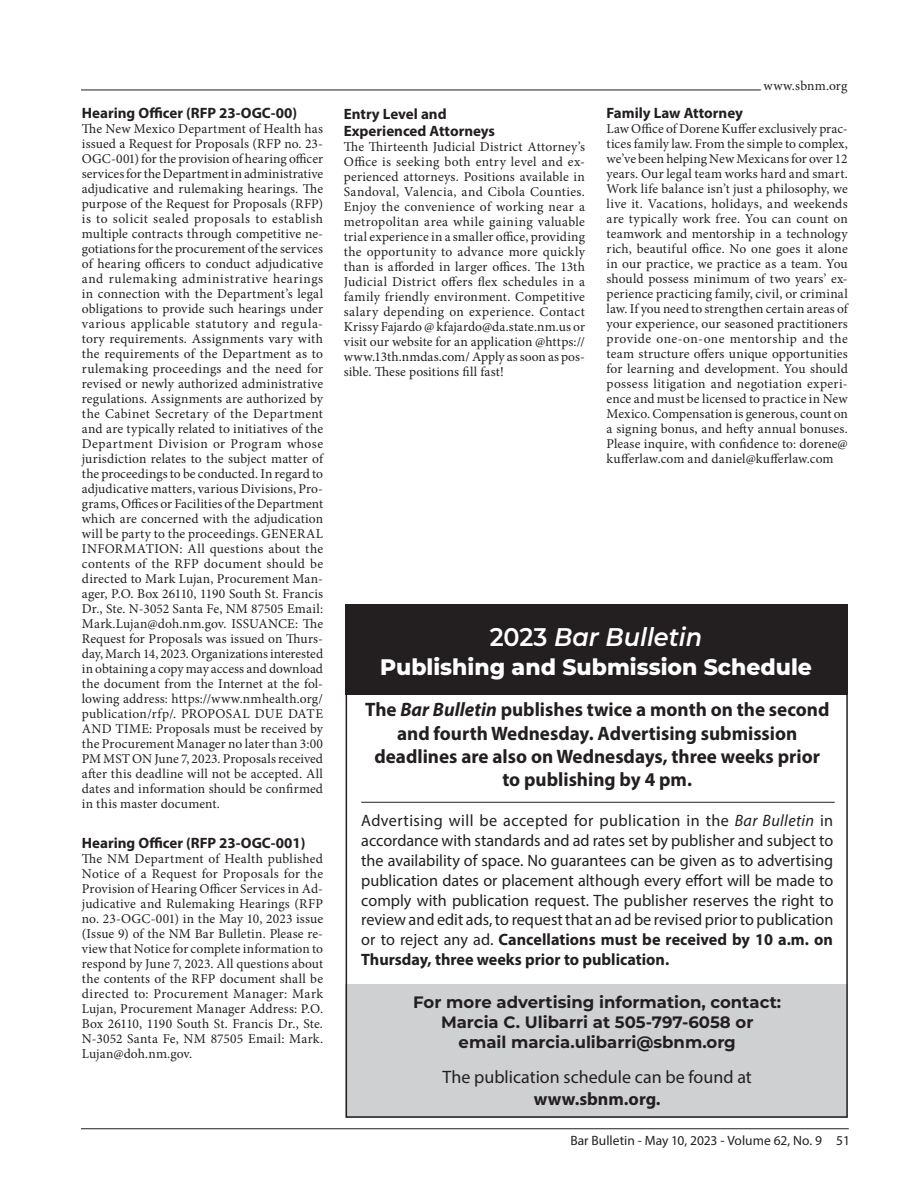
<style>
.page{position:relative;width:918px;height:1188px;background:#fff}
.page>*{position:absolute;margin:0;border:0;box-sizing:border-box;transform-origin:0 0}
.t1{font:italic 600 25.5px "Montserrat";color:#fff;scale:.94 1}
.t2{font:800 22.5px "Montserrat";color:#fff}
.t3{font:700 19.5px/23.4px "Myriad Pro";color:#231f20;text-align:center}
.t4{font:18px "Myriad Pro";color:#231f20}
.t5{font:700 18px "Myriad Pro";color:#231f20}
.t6{font:16.5px/19.8px "Myriad Pro";color:#231f20;text-align:justify}
.t7{font:700 16.5px/19.8px "Montserrat";color:#231f20;text-align:center}
.t8{font:700 15px/16.8px "Myriad Pro";color:#231f20}
.t9{font:13.5px/15px "Minion Pro";letter-spacing:.005em;color:#231f20;text-align:justify}
.t10{font:13.5px "Myriad Pro";color:#231f20}
.s1{font-style:normal}
.s2{font-style:italic}
.s3{font-weight:700}
</style>
<div class="page">
<hr style="left:81px;top:1128px;width:768px;height:1px;background:#231f20">
<hr style="left:81px;top:90px;width:680px;height:1px;background:#231f20">
<div style="left:346px;top:605px;width:502px;height:90px;background:#231f20"></div>
<div style="left:346px;top:984px;width:502px;height:134px;background:#cfd0d2"></div>
<div style="left:346px;top:605px;width:502px;height:513px;border:2px solid #231f20"></div>
<hr style="left:361px;top:802px;width:474px;height:1px;background:#231f20">
<p class="t8" style="left:82px;top:104px;width:217px">Hearing Officer (RFP 23-OGC-00)</p>
<p class="t9" style="left:82px;top:121px;width:243px">The New Mexico Department of Health has issued a Request for Proposals (RFP no. 23- OGC-001) for the provision of hearing officer services for the Department in administrative adjudicative and rulemaking hearings. The purpose of the Request for Proposals (RFP) is to solicit sealed proposals to establish multiple contracts through competitive ne&shy;gotiations for the procurement of the services of hearing officers to conduct adjudicative and rulemaking administrative hearings in connection with the Department’s legal obligations to provide such hearings under various applicable statutory and regula&shy;tory requirements. Assignments vary with the requirements of the Department as to rulemaking proceedings and the need for revised or newly authorized administrative regulations. Assignments are authorized by the Cabinet Secretary of the Department and are typically related to initiatives of the Department Division or Program whose jurisdiction relates to the subject matter of the proceedings to be conducted. In regard to adjudicative matters, various Divisions, Pro&shy;grams, Offices or Facilities of the Department which are concerned with the adjudication will be party to the proceedings. GENERAL INFORMATION: All questions about the contents of the RFP document should be directed to Mark Lujan, Procurement Man&shy;ager, P.O. Box 26110, 1190 South St. Francis Dr., Ste. N-3052 Santa Fe, NM 87505 Email:<br>Mark.Lujan@doh.nm.gov. ISSUANCE: The Request for Proposals was issued on Thurs&shy;day, March 14, 2023. Organizations interested in obtaining a copy may access and download the document from the Internet at the fol&shy;lowing address: https://www.nmhealth.org/ publication/rfp/. PROPOSAL DUE DATE AND TIME: Proposals must be received by the Procurement Manager no later than 3:00<br>PM MST ON June 7, 2023. Proposals received after this deadline will not be accepted. All dates and information should be confirmed in this master document.</p>
<p class="t8" style="left:82px;top:834px;width:225px">Hearing Officer (RFP 23-OGC-001)</p>
<p class="t9" style="left:82px;top:852px;width:243px">The NM Department of Health published Notice of a Request for Proposals for the Provision of Hearing Officer Services in Ad&shy;judicative and Rulemaking Hearings (RFP no. 23-OGC-001) in the May 10, 2023 issue (Issue 9) of the NM Bar Bulletin. Please re&shy;view that Notice for complete information to respond by June 7, 2023. All questions about the contents of the RFP document shall be directed to: Procurement Manager: Mark Lujan, Procurement Manager Address: P.O.<br>Box 26110, 1190 South St. Francis Dr., Ste.<br>N-3052 Santa Fe, NM 87505 Email: Mark.<br>Lujan@doh.nm.gov.</p>
<p class="t8" style="left:344px;top:105px;width:153px">Entry Level and<br>Experienced Attorneys</p>
<p class="t9" style="left:344px;top:139px;width:243px">The Thirteenth Judicial District Attorney’s Office is seeking both entry level and ex&shy;perienced attorneys. Positions available in Sandoval, Valencia, and Cibola Counties.<br>Enjoy the convenience of working near a metropolitan area while gaining valuable trial experience in a smaller office, providing the opportunity to advance more quickly than is afforded in larger offices. The 13th Judicial District offers flex schedules in a family friendly environment. Competitive salary depending on experience. Contact Krissy Fajardo @ kfajardo@da.state.nm.us or visit our website for an application @https:// www.13th.nmdas.com/ Apply as soon as pos&shy;sible. These positions fill fast!</p>
<p class="t9" style="left:763px;top:79px;width:85px">www.sbnm.org</p>
<p class="t8" style="left:607px;top:104px;width:138px">Family Law Attorney</p>
<p class="t9" style="left:607px;top:121px;width:243px">Law Office of Dorene Kuffer exclusively prac&shy;tices family law. From the simple to complex, we’ve been helping New Mexicans for over 12 years. Our legal team works hard and smart.<br>Work life balance isn’t just a philosophy, we live it. Vacations, holidays, and weekends are typically work free. You can count on teamwork and mentorship in a technology rich, beautiful office. No one goes it alone in our practice, we practice as a team. You should possess minimum of two years’ ex&shy;perience practicing family, civil, or criminal law. If you need to strengthen certain areas of your experience, our seasoned practitioners provide one-on-one mentorship and the team structure offers unique opportunities for learning and development. You should possess litigation and negotiation experi&shy;ence and must be licensed to practice in New Mexico. Compensation is generous, count on a signing bonus, and hefty annual bonuses.<br>Please inquire, with confidence to: dorene@ kufferlaw.com and daniel@kufferlaw.com</p>
<h1 class="t1" style="left:490px;top:619px;width:228px"><span class="s1">2023</span> Bar Bulletin</h1>
<h2 class="t2" style="left:380px;top:651px;width:433px">Publishing and Submission Schedule</h2>
<h3 class="t3" style="left:365px;top:697px;width:466px">The <span class="s2">Bar Bulletin</span> publishes twice a month on the second and fourth Wednesday. Advertising submission deadlines are also on Wednesdays, three weeks prior to publishing by 4 pm.</h3>
<p class="t6" style="left:361px;top:811px;width:474px">Advertising will be accepted for publication in the <span class="s2">Bar Bulletin</span> in accordance with standards and ad rates set by publisher and subject to the availability of space. No guarantees can be given as to advertising publication dates or placement although every effort will be made to comply with publication request. The publisher reserves the right to review and edit ads, to request that an ad be revised prior to publication or to reject any ad. <span class="s3">Cancellations must be received by 10 a.m. on Thursday, three weeks prior to publication.</span></p>
<p class="t7" style="left:413px;top:992px;width:369px">For more advertising information, contact:<br>Marcia C. Ulibarri at 505-797-6058 or<br>email marcia.ulibarri@sbnm.org</p>
<h3 class="t4" style="left:443px;top:1066px;width:311px">The publication schedule can be found at</h3>
<h3 class="t5" style="left:534px;top:1087px;width:128px">www.sbnm.org.</h3>
<p class="t10" style="left:570px;top:1132px;width:281px">Bar Bulletin - May 10, 2023 - Volume 62, No. 9 51</p>
</div>
